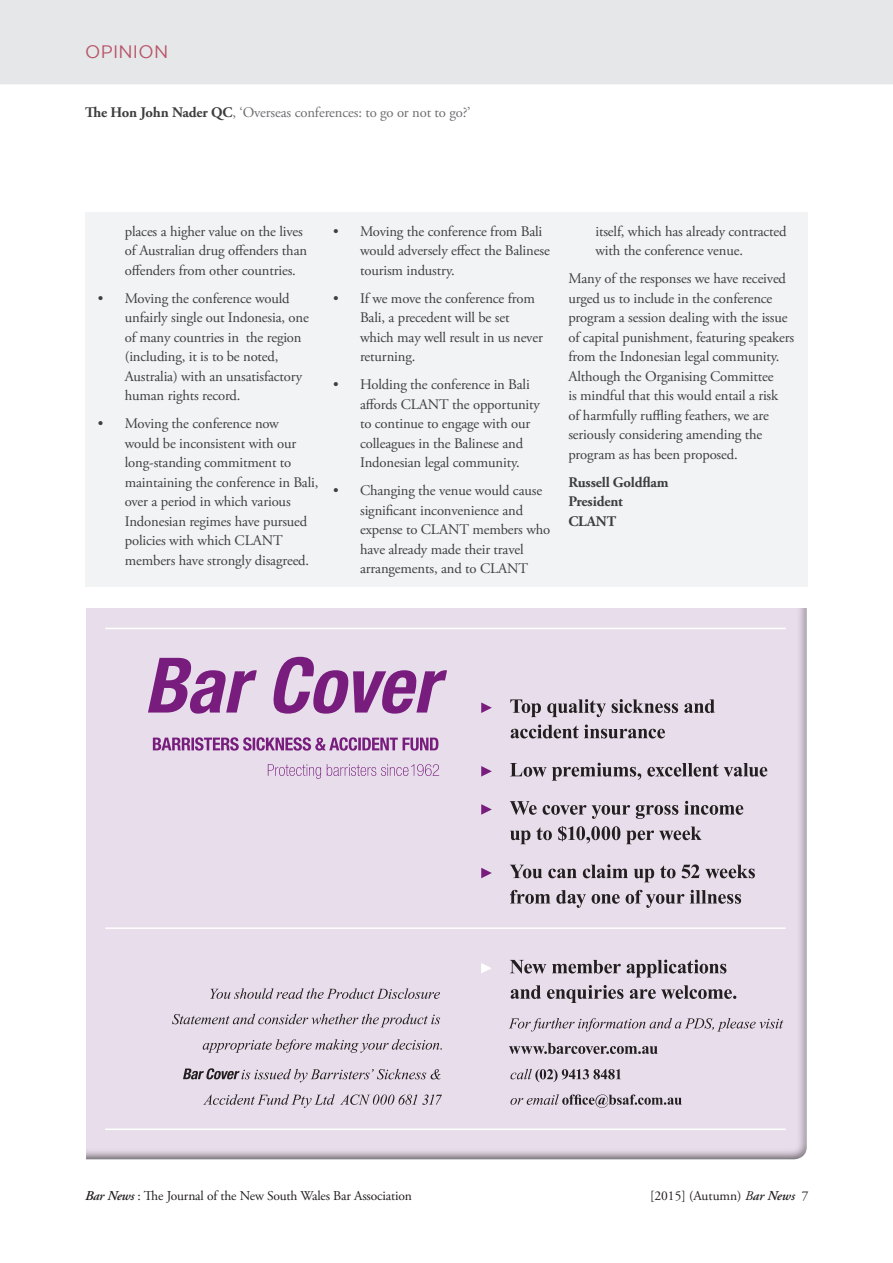
<style>
.page{position:relative;width:893px;height:1263px;background:#fff}
.page>*{position:absolute;margin:0;border:0;box-sizing:border-box;transform-origin:0 0}
.t1{font:18px "Gotham";letter-spacing:.015em;color:#b75568}
.t2{font:14.7px/19.5px "Adobe Garamond Pro";letter-spacing:-.01em;color:#3e3e3f}
.t3{font:14.7px "Adobe Garamond Pro";letter-spacing:-.01em;color:#6c6d70}
.t4{font:700 14.7px/19.5px "Adobe Garamond Pro";letter-spacing:-.01em;color:#3e3e3f}
.t5{font:13.5px "Adobe Garamond Pro";letter-spacing:-.01em;color:#231f20}
.s1{font-weight:700;color:#3e3e3f}
.s2{font-weight:600;font-style:italic}
.s3{font-style:italic}
</style>
<div class="page">
<div style="left:0;top:0;width:893px;height:84px;background:#e6e7e9"></div>
<div style="left:86px;top:608px;width:721px;height:551px;background:#e8deeb"></div>
<svg style="left:148px;top:657px;width:299px;height:57px"></svg>
<svg style="left:510px;top:890px;width:231px;height:18px"></svg>
<svg style="left:510px;top:864px;width:245px;height:18px"></svg>
<svg style="left:481px;top:868px;width:11px;height:10px"></svg>
<svg style="left:510px;top:826px;width:192px;height:18px"></svg>
<svg style="left:510px;top:801px;width:233px;height:18px"></svg>
<svg style="left:481px;top:804px;width:11px;height:11px"></svg>
<svg style="left:510px;top:763px;width:257px;height:18px"></svg>
<svg style="left:481px;top:766px;width:11px;height:10px"></svg>
<svg style="left:511px;top:724px;width:154px;height:14px"></svg>
<svg style="left:510px;top:699px;width:205px;height:18px"></svg>
<svg style="left:481px;top:702px;width:11px;height:11px"></svg>
<svg style="left:510px;top:1094px;width:172px;height:14px"></svg>
<svg style="left:510px;top:1069px;width:111px;height:13px"></svg>
<svg style="left:509px;top:1043px;width:149px;height:11px"></svg>
<svg style="left:509px;top:1018px;width:274px;height:13px"></svg>
<svg style="left:511px;top:985px;width:225px;height:18px"></svg>
<svg style="left:510px;top:959px;width:216px;height:18px"></svg>
<svg style="left:481px;top:963px;width:10px;height:10px"></svg>
<svg style="left:268px;top:764px;width:171px;height:15px"></svg>
<svg style="left:153px;top:737px;width:285px;height:14px"></svg>
<svg style="left:203px;top:1094px;width:239px;height:14px"></svg>
<svg style="left:183px;top:1068px;width:258px;height:14px"></svg>
<svg style="left:203px;top:1039px;width:239px;height:14px"></svg>
<svg style="left:172px;top:1014px;width:268px;height:13px"></svg>
<svg style="left:210px;top:988px;width:230px;height:11px"></svg>
<hr style="left:105px;top:927px;width:681px;height:2px;background:#fff">
<hr style="left:105px;top:628px;width:681px;height:1px;background:#fff">
<hr style="left:105px;top:1128px;width:681px;height:2px;background:#fff">
<div style="left:85px;top:213px;width:723px;height:374px;background:#f2f3f4"></div>
<p class="t1" style="left:85px;top:42px;width:85px">OPINION</p>
<p class="t3" style="left:85px;top:103px;width:387px"><span class="s1">The Hon John Nader QC</span>, ‘Overseas conferences: to go or not to go?’</p>
<p class="t2" style="left:125px;top:222px;width:184px">places a higher value on the lives of Australian drug offenders than offenders from other countries.</p>
<p class="t2" style="left:125px;top:289px;width:186px;text-indent:-27px">• Moving the conference would unfairly single out Indonesia, one of many countries in the region (including, it is to be noted,<br>Australia) with an unsatisfactory human rights record.</p>
<p class="t2" style="left:125px;top:415px;width:195px;text-indent:-27px">• Moving the conference now<br>would be inconsistent with our long-standing commitment to maintaining the conference in Bali, over a period in which various<br>Indonesian regimes have pursued policies with which CLANT members have strongly disagreed.</p>
<p class="t2" style="left:360px;top:222px;width:191px;text-indent:-27px">• Moving the conference from Bali would adversely effect the Balinese tourism industry.</p>
<p class="t2" style="left:360px;top:289px;width:184px;text-indent:-27px">• If we move the conference from<br>Bali, a precedent will be set which may well result in us never returning.</p>
<p class="t2" style="left:360px;top:376px;width:181px;text-indent:-27px">• Holding the conference in Bali affords CLANT the opportunity to continue to engage with our colleagues in the Balinese and<br>Indonesian legal community.</p>
<p class="t2" style="left:360px;top:481px;width:192px;text-indent:-27px">• Changing the venue would cause significant inconvenience and expense to CLANT members who have already made their travel arrangements, and to CLANT</p>
<p class="t2" style="left:595px;top:222px;width:193px">itself, which has already contracted with the conference venue.</p>
<p class="t2" style="left:568px;top:269px;width:227px">Many of the responses we have received urged us to include in the conference program a session dealing with the issue of capital punishment, featuring speakers from the Indonesian legal community.<br>Although the Organising Committee<br>is mindful that this would entail a risk<br>of harmfully ruffling feathers, we are seriously considering amending the program as has been proposed.</p>
<p class="t4" style="left:568px;top:473px;width:102px">Russell Goldflam<br>President<br>CLANT</p>
<p class="t5" style="left:85px;top:1188px;width:328px"><span class="s2">Bar News</span> : The Journal of the New South Wales Bar Association</p>
<p class="t5" style="left:650px;top:1188px;width:160px">[2015] (Autumn) <span class="s3">B</span><span class="s2">ar News</span> 7</p>
</div>
